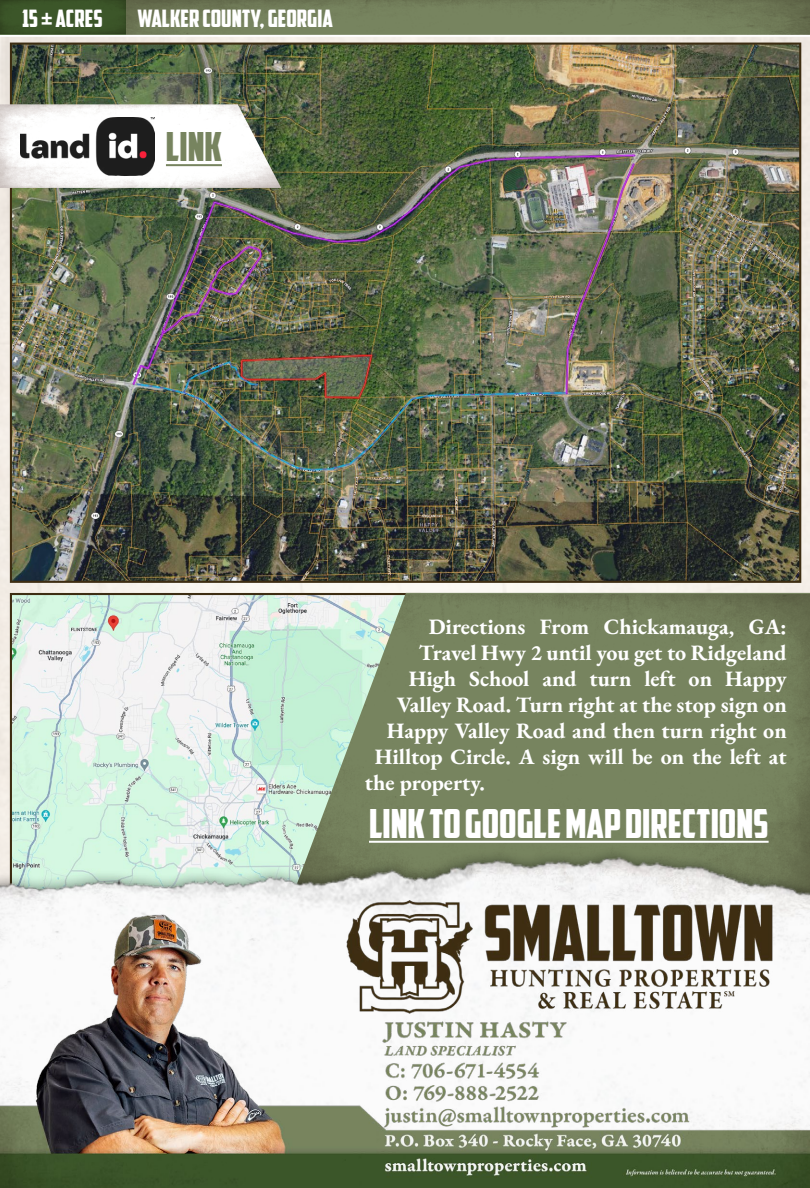
<style>
.page{position:relative;width:810px;height:1188px;background:#fff}
.page>*{position:absolute;margin:0;border:0;box-sizing:border-box;transform-origin:0 0}
.t1{font:40px "American Captain";color:#fff}
.t2{font:40px "American Captain";color:#77845f}
.t3{font:24px "American Captain";color:#fff}
.t4{font:22px "EB Garamond";color:#fff}
</style>
<div class="page">
<img style="left:0;top:37px;width:810px;height:770px">
<img style="left:126px;top:0;width:684px;height:35px">
<div style="left:0;top:0;width:126px;height:35px;background:#3c5629"></div>
<img style="left:13px;top:46px;width:785px;height:534px">
<img style="left:13px;top:596px;width:279px;height:211px">
<img style="left:0;top:104px;width:281px;height:84px">
<img style="left:292px;top:594px;width:518px;height:213px">
<hr style="left:166px;top:164px;width:56px;height:2px;background:#77845f">
<img style="left:20px;top:117px;width:135px;height:59px">
<img style="left:0;top:807px;width:810px;height:93px">
<img style="left:0;top:900px;width:810px;height:288px">
<p class="t3" style="left:22px;top:4px;width:82px">15 ± ACRES</p>
<p class="t3" style="left:138px;top:4px;width:197px">WALKER COUNTY, GEORGIA</p>
<h1 class="t2" style="left:166px;top:123px;width:57px">LINK</h1>
<p class="t4" style="left:429px;top:612px;width:359px">Directions From Chickamauga, GA:</p>
<p class="t4" style="left:419px;top:638px;width:369px">Travel Hwy 2 until you get to Ridgeland</p>
<p class="t4" style="left:409px;top:664px;width:380px">High School and turn left on Happy</p>
<p class="t4" style="left:397px;top:690px;width:392px">Valley Road. Turn right at the stop sign on</p>
<p class="t4" style="left:387px;top:716px;width:402px">Happy Valley Road and then turn right on</p>
<p class="t4" style="left:375px;top:742px;width:414px">Hilltop Circle. A sign will be on the left at</p>
<p class="t4" style="left:365px;top:768px;width:122px">the property.</p>
<h1 class="t1" style="left:369px;top:799px;width:401px">LINK TO GOOGLE MAP DIRECTIONS</h1>
</div>
